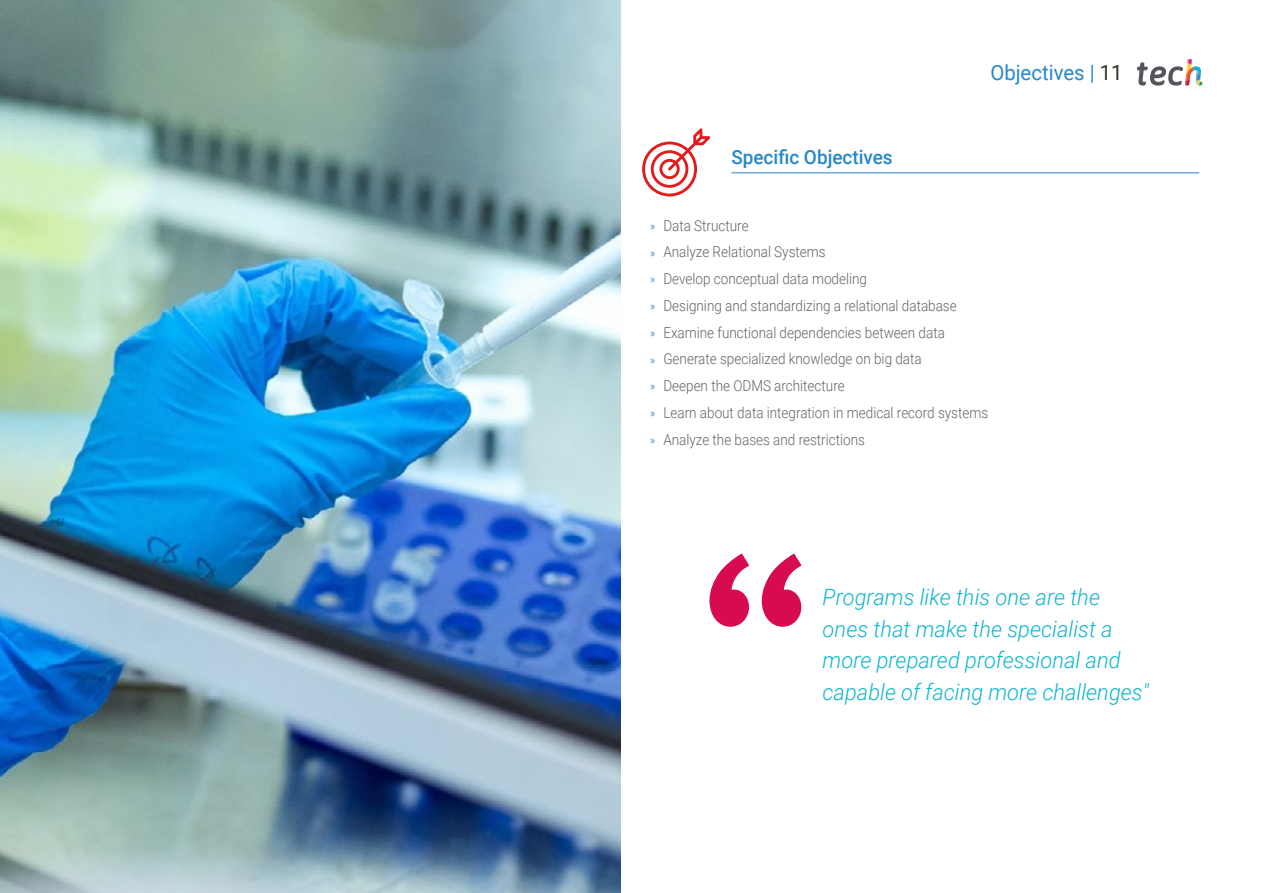
<style>
.page{position:relative;width:1263px;height:893px;background:#fff}
.page>*{position:absolute;margin:0;border:0;box-sizing:border-box;transform-origin:0 0}
.t1{font:italic 300 22.5px/31.5px "Roboto";color:#0fb6cf}
.t2{font:21px "Roboto";color:#2488c9}
.t3{font:500 19.5px "Roboto";color:#2488c9}
.t4{font:300 15px/26.7px "Roboto";color:#61646a;scale:.9 1}
.s1{color:#312e20}
.s2{font-family:"Myriad Pro";font-weight:400;font-size:12px;color:#2488c9}
</style>
<div class="page">
<hr style="left:731px;top:172px;width:468px;height:1px;background:#2488c9">
<svg style="left:642px;top:128px;width:68px;height:68px"></svg>
<img style="left:0;top:0;width:621px;height:893px">
<svg style="left:1137px;top:59px;width:65px;height:27px"></svg>
<svg style="left:709px;top:553px;width:93px;height:74px"></svg>
<h3 class="t3" style="left:731px;top:144px;width:163px">Specific Objectives</h3>
<h2 class="t2" style="left:990px;top:57px;width:134px">Objectives | <span class="s1">11</span></h2>
<p class="t4" style="left:651px;top:211px;width:377px"><span class="s2">»</span> Data Structure<br><span class="s2">»</span> Analyze Relational Systems<br><span class="s2">»</span> Develop conceptual data modeling<br><span class="s2">»</span> Designing and standardizing a relational database<br><span class="s2">»</span> Examine functional dependencies between data<br><span class="s2">»</span> Generate specialized knowledge on big data<br><span class="s2">»</span> Deepen the ODMS architecture<br><span class="s2">»</span> Learn about data integration in medical record systems <span class="s2">»</span> Analyze the bases and restrictions</p>
<h1 class="t1" style="left:823px;top:581px;width:328px">Programs like this one are the ones that make the specialist a more prepared professional and capable of facing more challenges"</h1>
</div>
